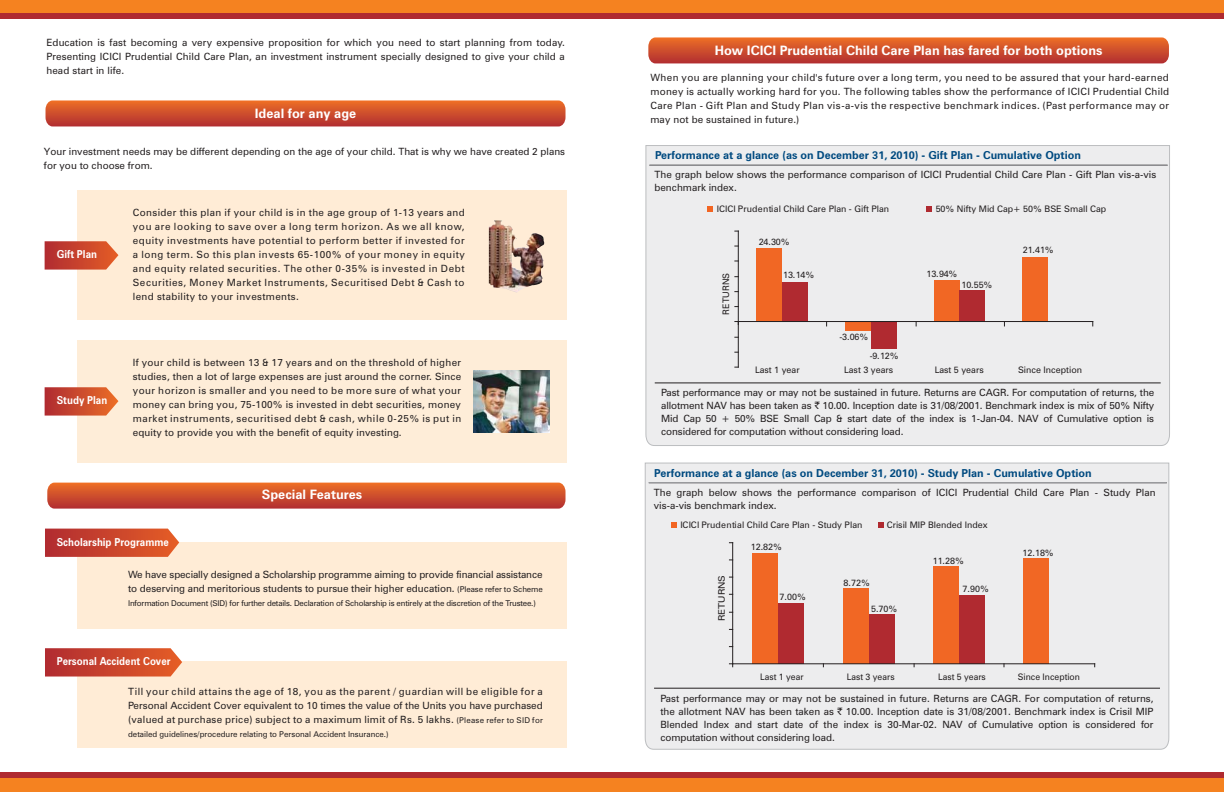
<style>
.page{position:relative;width:1224px;height:792px;background:#fff}
.page>*{position:absolute;margin:0;border:0;box-sizing:border-box;transform-origin:0 0}
.t1{font:700 13px "Zurich BT";color:#fff}
.t2{font:700 11px "Zurich BT";color:#004a80}
.t3{font:700 11px "Zurich BT";color:#fff;scale:.9 1}
.t4{font:10px/14px "Zurich BT";color:#231f20;text-align:justify}
.t5{font:9px "Zurich BT";color:#231f20}
.t6{font:9px "Zurich BT";color:#231f20;scale:1.11 1}
.t7{font:8px "Zurich BT";letter-spacing:-.02em;color:#231f20}
.t8{font:8px "Zurich BT";color:#231f20}
.s1{font-size:8px}
.s2{font-family:"Rupee Foradian"}
</style>
<div class="page">
<div style="left:0;top:0;width:1224px;height:19px;background:#af2a30"></div>
<div style="left:0;top:0;width:1224px;height:13px;background:#f58220"></div>
<div style="left:0;top:773px;width:1224px;height:19px;background:linear-gradient(to right,#af2a30,#af2a30)"></div>
<div style="left:0;top:779px;width:1224px;height:13px;background:#f58220"></div>
<svg style="left:46px;top:100px;width:520px;height:26px;background:#d05230"></svg>
<svg style="left:47px;top:483px;width:519px;height:26px;background:#cf5130"></svg>
<div style="left:77px;top:191px;width:489px;height:129px;background:#ffecd6"></div>
<svg style="left:45px;top:241px;width:73px;height:29px;background:#cd533d"></svg>
<img style="left:489px;top:221px;width:55px;height:71px">
<div style="left:77px;top:340px;width:489px;height:123px;background:#feedd8"></div>
<svg style="left:45px;top:387px;width:73px;height:29px;background:#cf5a3e"></svg>
<img style="left:474px;top:370px;width:75px;height:63px">
<div style="left:77px;top:542px;width:489px;height:86px;background:#ffecd6"></div>
<svg style="left:45px;top:529px;width:134px;height:28px;background:#cb4b34"></svg>
<div style="left:77px;top:662px;width:489px;height:86px;background:#ffecd6"></div>
<svg style="left:45px;top:648px;width:137px;height:29px;background:#cc4e38"></svg>
<svg style="left:648px;top:37px;width:521px;height:26px;background:#d05230"></svg>
<div style="left:645px;top:145px;width:525px;height:301px;background:#ededee"></div>
<hr style="left:649px;top:165px;width:519px;height:1px;background:#a7a9ac">
<hr style="left:655px;top:383px;width:506px;height:1px;background:#231f20">
<svg style="left:707px;top:206px;width:6px;height:5px"></svg>
<svg style="left:926px;top:206px;width:6px;height:6px"></svg>
<div style="left:644px;top:462px;width:526px;height:288px;background:#ededee"></div>
<hr style="left:649px;top:483px;width:518px;height:1px;background:#231f20">
<hr style="left:649px;top:482px;width:518px;height:1px;background:#a7a9ac">
<svg style="left:671px;top:522px;width:6px;height:6px"></svg>
<svg style="left:878px;top:523px;width:5px;height:5px"></svg>
<hr style="left:654px;top:688px;width:506px;height:1px;background:#231f20">
<div style="left:756px;top:248px;width:26px;height:74px;background:#f16724"></div>
<div style="left:845px;top:322px;width:26px;height:9px;background:#f16724"></div>
<div style="left:934px;top:280px;width:26px;height:42px;background:#f16724"></div>
<div style="left:1023px;top:257px;width:25px;height:65px;background:#f16724"></div>
<div style="left:782px;top:282px;width:25px;height:40px;background:#b02a30"></div>
<div style="left:871px;top:322px;width:26px;height:27px;background:#b02a30"></div>
<div style="left:960px;top:290px;width:25px;height:32px;background:#b02a30"></div>
<hr style="left:738px;top:231px;width:1px;height:136px;background:#231f20">
<hr style="left:738px;top:321px;width:355px;height:1px;background:#231f20">
<svg style="left:735px;top:321px;width:3px;height:4px"></svg>
<div style="left:752px;top:553px;width:26px;height:111px;background:#f16724"></div>
<div style="left:843px;top:588px;width:26px;height:76px;background:#f16724"></div>
<div style="left:934px;top:567px;width:25px;height:97px;background:#f16724"></div>
<div style="left:1023px;top:558px;width:26px;height:106px;background:#f16724"></div>
<div style="left:778px;top:603px;width:26px;height:61px;background:#b02a30"></div>
<div style="left:869px;top:614px;width:26px;height:50px;background:#b02a30"></div>
<div style="left:959px;top:596px;width:26px;height:68px;background:#b02a30"></div>
<hr style="left:732px;top:543px;width:1px;height:121px;background:#231f20">
<hr style="left:733px;top:664px;width:362px;height:1px;background:#231f20">
<svg style="left:729px;top:664px;width:4px;height:3px"></svg>
<p class="t4" style="left:46px;top:36px;width:520px">Education is fast becoming a very expensive proposition for which you need to start planning from today.<br>Presenting ICICI Prudential Child Care Plan, an investment instrument specially designed to give your child a head start in life.</p>
<h1 class="t1" style="left:255px;top:105px;width:103px">Ideal for any age</h1>
<p class="t4" style="left:44px;top:144px;width:523px">Your investment needs may be different depending on the age of your child. That is why we have created 2 plans for you to choose from.</p>
<p class="t3" style="left:57px;top:248px;width:46px">Gift Plan</p>
<p class="t3" style="left:57px;top:393px;width:58px">Study Plan</p>
<p class="t4" style="left:133px;top:205px;width:333px">Consider this plan if your child is in the age group of 1-13 years and you are looking to save over a long term horizon. As we all know, equity investments have potential to perform better if invested for a long term. So this plan invests 65-100% of your money in equity and equity related securities. The other 0-35% is invested in Debt Securities, Money Market Instruments, Securitised Debt &amp; Cash to lend stability to your investments.</p>
<p class="t4" style="left:133px;top:355px;width:330px">If your child is between 13 &amp; 17 years and on the threshold of higher studies, then a lot of large expenses are just around the corner. Since your horizon is smaller and you need to be more sure of what your money can bring you, 75-100% is invested in debt securities, money market instruments, securitised debt &amp; cash, while 0-25% is put in equity to provide you with the benefit of equity investing.</p>
<h1 class="t1" style="left:262px;top:487px;width:102px">Special Features</h1>
<p class="t3" style="left:57px;top:535px;width:126px">Scholarship Programme</p>
<p class="t4" style="left:128px;top:568px;width:416px">We have specially designed a Scholarship programme aiming to provide financial assistance to deserving and meritorious students to pursue their higher education. <span class="s1">(Please refer to Scheme</span></p>
<p class="t7" style="left:128px;top:599px;width:409px">Information Document (SID) for further details. Declaration of Scholarship is entirely at the discretion of the Trustee.)</p>
<p class="t3" style="left:57px;top:655px;width:128px">Personal Accident Cover</p>
<p class="t4" style="left:128px;top:684px;width:416px">Till your child attains the age of 18, you as the parent / guardian will be eligible for a Personal Accident Cover equivalent to 10 times the value of the Units you have purchased (valued at purchase price) subject to a maximum limit of Rs. 5 lakhs. <span class="s1">(Please refer to SID for</span></p>
<p class="t8" style="left:128px;top:729px;width:262px">detailed guidelines/procedure relating to Personal Accident Insurance.)</p>
<h1 class="t1" style="left:715px;top:42px;width:389px">How ICICI Prudential Child Care Plan has fared for both options</h1>
<p class="t4" style="left:650px;top:70px;width:520px">When you are planning your child's future over a long term, you need to be assured that your hard-earned money is actually working hard for you. The following tables show the performance of ICICI Prudential Child Care Plan - Gift Plan and Study Plan vis-a-vis the respective benchmark indices. (Past performance may or may not be sustained in future.)</p>
<p class="t2" style="left:655px;top:148px;width:428px">Performance at a glance (as on December 31, 2010) - Gift Plan - Cumulative Option</p>
<p class="t4" style="left:654px;top:168px;width:503px;line-height:13px">The graph below shows the performance comparison of ICICI Prudential Child Care Plan - Gift Plan vis-a-vis benchmark index.</p>
<p class="t5" style="left:717px;top:203px;width:174px">ICICI Prudential Child Care Plan - Gift Plan</p>
<p class="t5" style="left:936px;top:203px;width:172px">50% Nifty Mid Cap+ 50% BSE Small Cap</p>
<p class="t5" style="left:720px;top:315px;width:43px;rotate:-90deg">RETURNS</p>
<p class="t5" style="left:759px;top:236px;width:32px">24.30%</p>
<p class="t5" style="left:783px;top:269px;width:32px">13.14%</p>
<p class="t5" style="left:839px;top:332px;width:30px">-3.06%</p>
<p class="t5" style="left:870px;top:350px;width:30px">-9.12%</p>
<p class="t5" style="left:927px;top:268px;width:32px">13.94%</p>
<p class="t5" style="left:962px;top:279px;width:32px">10.55%</p>
<p class="t5" style="left:1023px;top:244px;width:32px">21.41%</p>
<p class="t5" style="left:755px;top:364px;width:46px">Last 1 year</p>
<p class="t5" style="left:844px;top:364px;width:51px">Last 3 years</p>
<p class="t5" style="left:935px;top:364px;width:51px">Last 5 years</p>
<p class="t5" style="left:1018px;top:364px;width:66px">Since Inception</p>
<p class="t4" style="left:661px;top:386px;width:495px;line-height:13px">Past performance may or may not be sustained in future. Returns are CAGR. For computation of returns, the allotment NAV has been taken as <span class="s2">`</span> 10.00. Inception date is 31/08/2001. Benchmark index is mix of 50% Nifty Mid Cap 50 + 50% BSE Small Cap &amp; start date of the index is 1-Jan-04. NAV of Cumulative option is considered for computation without considering load.</p>
<p class="t2" style="left:654px;top:466px;width:439px">Performance at a glance (as on December 31, 2010) - Study Plan - Cumulative Option</p>
<p class="t4" style="left:654px;top:486px;width:503px;line-height:13px">The graph below shows the performance comparison of ICICI Prudential Child Care Plan - Study Plan vis-a-vis benchmark index.</p>
<p class="t5" style="left:680px;top:519px;width:184px">ICICI Prudential Child Care Plan - Study Plan</p>
<p class="t5" style="left:887px;top:520px;width:102px">Crisil MIP Blended Index</p>
<p class="t6" style="left:716px;top:621px;width:43px;rotate:-90deg">RETURNS</p>
<p class="t5" style="left:751px;top:541px;width:33px">12.82%</p>
<p class="t5" style="left:780px;top:591px;width:28px">7.00%</p>
<p class="t5" style="left:844px;top:577px;width:28px">8.72%</p>
<p class="t5" style="left:871px;top:603px;width:28px">5.70%</p>
<p class="t5" style="left:933px;top:555px;width:33px">11.28%</p>
<p class="t5" style="left:963px;top:583px;width:28px">7.90%</p>
<p class="t5" style="left:1023px;top:547px;width:33px">12.18%</p>
<p class="t5" style="left:760px;top:672px;width:45px">Last 1 year</p>
<p class="t5" style="left:847px;top:672px;width:49px">Last 3 years</p>
<p class="t5" style="left:938px;top:672px;width:49px">Last 5 years</p>
<p class="t5" style="left:1018px;top:672px;width:64px">Since Inception</p>
<p class="t4" style="left:660px;top:691px;width:495px;line-height:13px">Past performance may or may not be sustained in future. Returns are CAGR. For computation of returns, the allotment NAV has been taken as <span class="s2">`</span> 10.00. Inception date is 31/08/2001. Benchmark index is Crisil MIP Blended Index and start date of the index is 30-Mar-02. NAV of Cumulative option is considered for computation without considering load.</p>
</div>
